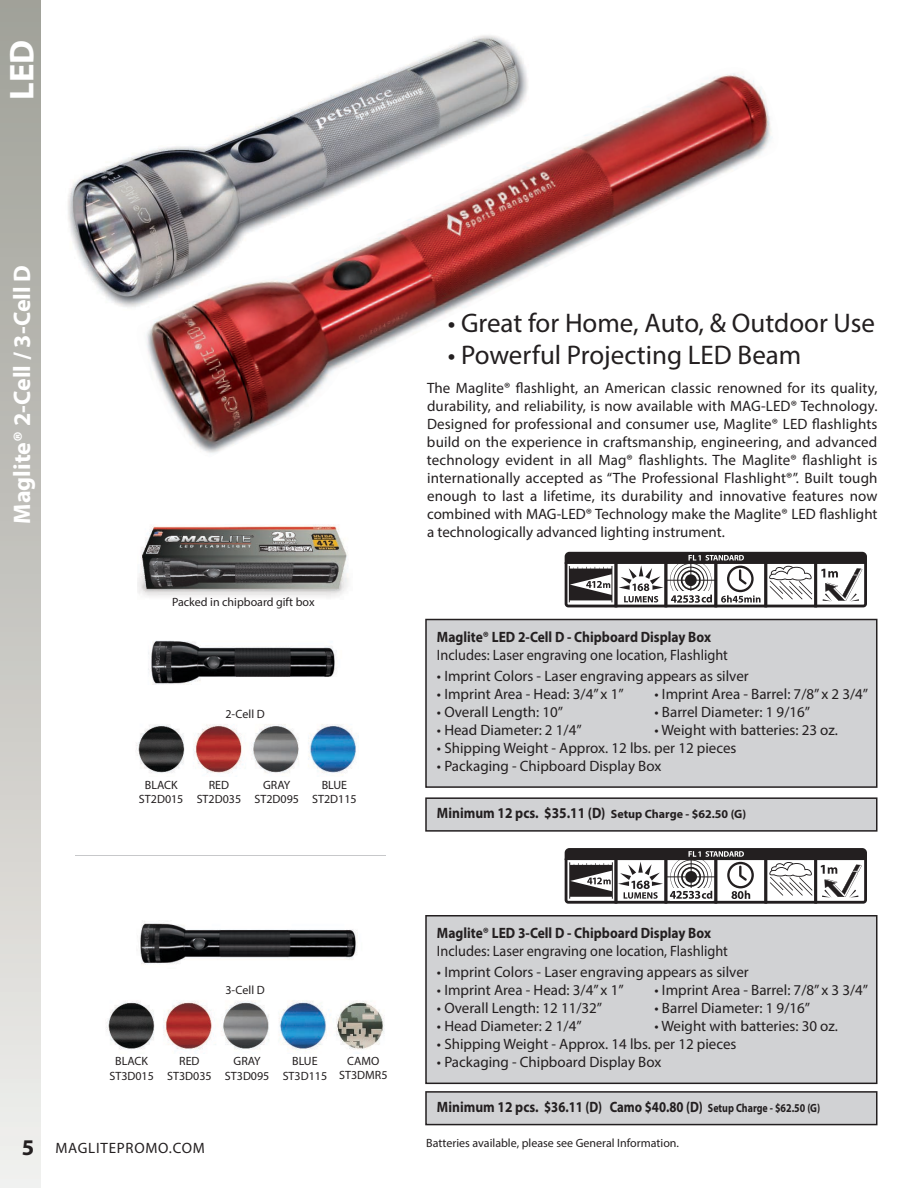
<style>
.page{position:relative;width:918px;height:1188px;background:#fff}
.page>*{position:absolute;margin:0;border:0;box-sizing:border-box;transform-origin:0 0}
.t1{font:700 34.5px "Myriad Pro";color:#fff}
.t2{font:27px "Myriad Pro";color:#231f20}
.t3{font:700 24px "Myriad Pro";color:#fff}
.t4{font:700 22.5px "Myriad Pro";color:#231f20}
.t5{font:15px/18px "Myriad Pro";color:#231f20;text-align:justify}
.t6{font:700 15px "Myriad Pro";color:#231f20;scale:.9 1}
.t7{font:15px "Myriad Pro";color:#231f20;scale:.95 1}
.t8{font:15px "Myriad Pro";letter-spacing:.05em;color:#231f20}
.t9{font:12px/14.4px "Myriad Pro";color:#231f20;text-align:center}
.s1{font-size:12px}
</style>
<div class="page">
<div style="left:0;top:0;width:40px;height:1188px;background:linear-gradient(to bottom,#9e9f97,#efeeeb)"></div>
<img style="left:137px;top:525px;width:212px;height:72px">
<svg style="left:565px;top:552px;width:302px;height:55px"></svg>
<div style="left:425px;top:619px;width:452px;height:169px;background:#d1d2d4"></div>
<svg style="left:425px;top:797px;width:453px;height:35px;background:#c2c2c4"></svg>
<img style="left:68px;top:35px;width:457px;height:272px">
<img style="left:148px;top:640px;width:189px;height:45px">
<img style="left:140px;top:921px;width:218px;height:44px">
<img style="left:136px;top:67px;width:637px;height:387px">
<hr style="left:76px;top:855px;width:310px;height:1px;background:#c7c8ca">
<svg style="left:565px;top:848px;width:302px;height:56px"></svg>
<div style="left:425px;top:915px;width:452px;height:169px;background:#d1d2d4"></div>
<svg style="left:425px;top:1091px;width:453px;height:34px;background:#c2c3c5"></svg>
<img style="left:106px;top:1000px;width:278px;height:51px">
<img style="left:136px;top:724px;width:223px;height:51px">
<h1 class="t1" style="left:9px;top:100px;width:62px;rotate:-90deg">LED</h1>
<h3 class="t3" style="left:13px;top:524px;width:260px;rotate:-90deg">Maglite® 2-Cell / 3-Cell D</h3>
<p class="t9" style="left:172px;top:596px;width:144px">Packed in chipboard gift box</p>
<p class="t9" style="left:225px;top:708px;width:41px">2-Cell D</p>
<p class="t9" style="left:139px;top:778px;width:46px">BLACK<br>ST2D015</p>
<p class="t9" style="left:197px;top:778px;width:46px">RED<br>ST2D035</p>
<p class="t9" style="left:254px;top:779px;width:46px">GRAY<br>ST2D095</p>
<p class="t9" style="left:312px;top:778px;width:46px">BLUE<br>ST2D115</p>
<h2 class="t2" style="left:448px;top:313px;width:429px">• Great for Home, Auto, &amp; Outdoor Use</h2>
<h2 class="t2" style="left:448px;top:345px;width:355px">• Powerful Projecting LED Beam</h2>
<p class="t5" style="left:427px;top:380px;width:452px">The Maglite® flashlight, an American classic renowned for its quality, durability, and reliability, is now available with MAG-LED® Technology.<br>Designed for professional and consumer use, Maglite® LED flashlights build on the experience in craftsmanship, engineering, and advanced technology evident in all Mag® flashlights. The Maglite® flashlight is internationally accepted as “The Professional Flashlight®”. Built tough enough to last a lifetime, its durability and innovative features now combined with MAG-LED® Technology make the Maglite® LED flashlight a technologically advanced lighting instrument.</p>
<p class="t6" style="left:437px;top:631px;width:306px">Maglite® LED 2-Cell D - Chipboard Display Box</p>
<p class="t7" style="left:437px;top:649px;width:308px">Includes: Laser engraving one location, Flashlight</p>
<p class="t5" style="left:437px;top:668px;width:313px">• Imprint Colors - Laser engraving appears as silver</p>
<p class="t5" style="left:437px;top:686px;width:188px">• Imprint Area - Head: 3/4” x 1”</p>
<p class="t5" style="left:655px;top:686px;width:215px">• Imprint Area - Barrel: 7/8” x 2 3/4”</p>
<p class="t5" style="left:437px;top:704px;width:128px">• Overall Length: 10”</p>
<p class="t5" style="left:655px;top:704px;width:157px">• Barrel Diameter: 1 9/16”</p>
<p class="t5" style="left:437px;top:722px;width:146px">• Head Diameter: 2 1/4”</p>
<p class="t5" style="left:655px;top:722px;width:185px">• Weight with batteries: 23 oz.</p>
<p class="t5" style="left:437px;top:740px;width:301px">• Shipping Weight - Approx. 12 lbs. per 12 pieces</p>
<p class="t5" style="left:437px;top:758px;width:226px">• Packaging - Chipboard Display Box</p>
<p class="t6" style="left:437px;top:808px;width:345px">Minimum 12 pcs. $35.11 (D) <span class="s1">Setup Charge - $62.50 (G)</span></p>
<p class="t9" style="left:225px;top:984px;width:41px">3-Cell D</p>
<p class="t9" style="left:109px;top:1055px;width:46px">BLACK<br>ST3D015</p>
<p class="t9" style="left:167px;top:1055px;width:46px">RED<br>ST3D035</p>
<p class="t9" style="left:225px;top:1055px;width:46px">GRAY<br>ST3D095</p>
<p class="t9" style="left:283px;top:1055px;width:46px">BLUE<br>ST3D115</p>
<p class="t9" style="left:339px;top:1055px;width:50px">CAMO<br>ST3DMR5</p>
<h3 class="t4" style="left:22px;top:1139px;width:14px">5</h3>
<p class="t8" style="left:56px;top:1143px;width:151px">MAGLITEPROMO.COM</p>
<p class="t6" style="left:437px;top:927px;width:306px">Maglite® LED 3-Cell D - Chipboard Display Box</p>
<p class="t7" style="left:437px;top:945px;width:308px">Includes: Laser engraving one location, Flashlight</p>
<p class="t5" style="left:437px;top:964px;width:313px">• Imprint Colors - Laser engraving appears as silver</p>
<p class="t5" style="left:437px;top:982px;width:188px">• Imprint Area - Head: 3/4” x 1”</p>
<p class="t5" style="left:655px;top:982px;width:215px">• Imprint Area - Barrel: 7/8” x 3 3/4”</p>
<p class="t5" style="left:437px;top:1000px;width:167px">• Overall Length: 12 11/32”</p>
<p class="t5" style="left:655px;top:1000px;width:157px">• Barrel Diameter: 1 9/16”</p>
<p class="t5" style="left:437px;top:1018px;width:146px">• Head Diameter: 2 1/4”</p>
<p class="t5" style="left:655px;top:1018px;width:185px">• Weight with batteries: 30 oz.</p>
<p class="t5" style="left:437px;top:1036px;width:301px">• Shipping Weight - Approx. 14 lbs. per 12 pieces</p>
<p class="t5" style="left:437px;top:1054px;width:226px">• Packaging - Chipboard Display Box</p>
<p class="t6" style="left:437px;top:1101px;width:427px">Minimum 12 pcs. $36.11 (D) Camo $40.80 (D) <span class="s1">Setup Charge - $62.50 (G)</span></p>
<p class="t9" style="left:426px;top:1137px;width:254px">Batteries available, please see General Information.</p>
</div>
